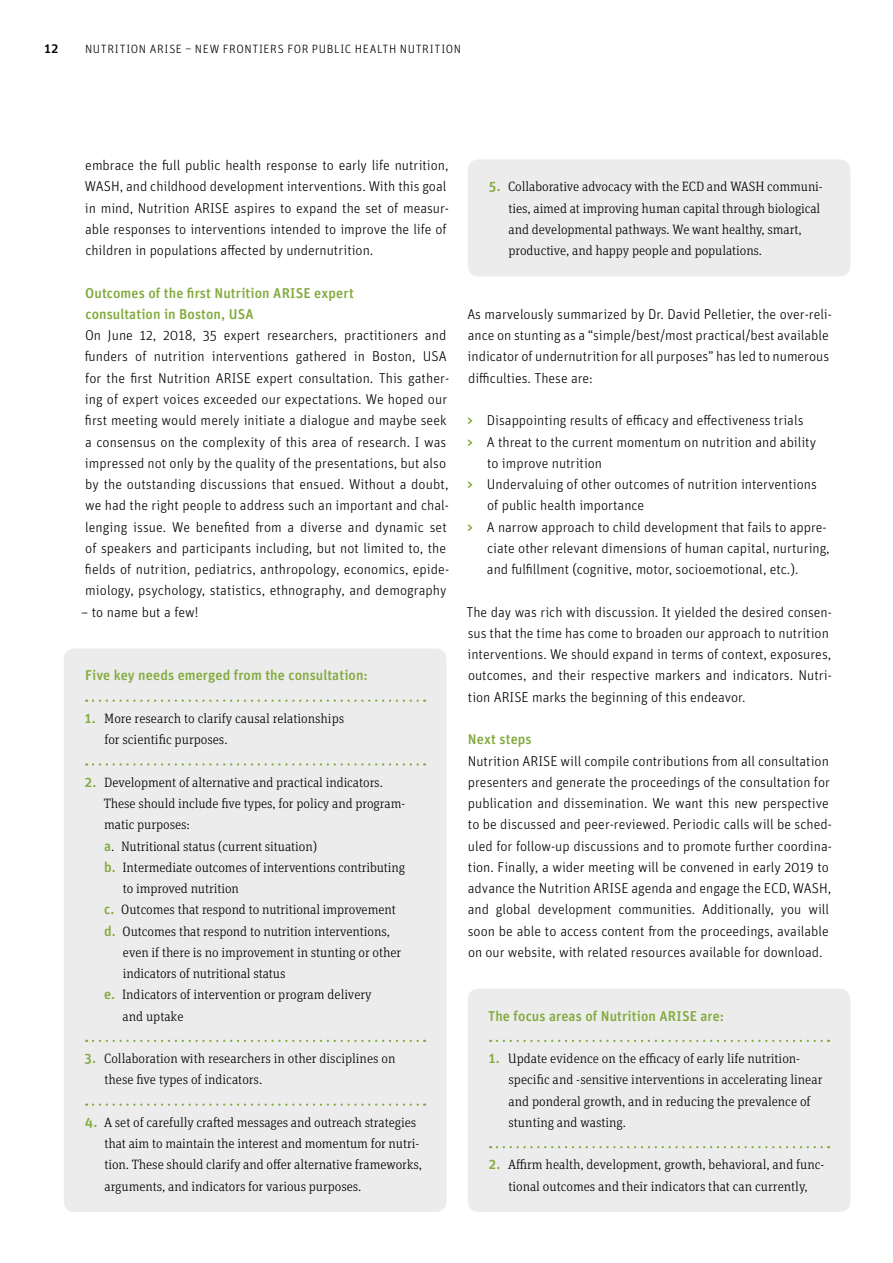
<style>
.page{position:relative;width:893px;height:1263px;background:#fff}
.page>*{position:absolute;margin:0;border:0;box-sizing:border-box;transform-origin:0 0}
.t1{font:300 14.25px/21.3px "Unit Pro";color:#000}
.t2{font:500 14.25px/21.3px "Unit";letter-spacing:.005em;color:#83ab3e}
.t3{font:300 13.5px/21.3px "Unit Slab Pro";letter-spacing:-.005em;color:#000}
.t4{font:500 13.5px "Unit Pro";color:#000}
.t5{font:300 12px "Unit Pro";letter-spacing:.05em;color:#000}
.s1{font-family:"Unit";font-weight:500;font-size:14.25px;color:#83ab3e}
.s2{font-family:"Unit";font-weight:500;color:#83ab3e}
</style>
<div class="page">
<div style="left:64px;top:648px;width:382px;height:564px;background:#ececec;border-radius:11px"></div>
<div style="left:468px;top:989px;width:382px;height:223px;background:#ececec;border-radius:11px"></div>
<div style="left:468px;top:159px;width:382px;height:117px;background:#ececec;border-radius:11px"></div>
<svg style="left:93px;top:699px;width:332px;height:3px"></svg>
<svg style="left:93px;top:763px;width:332px;height:2px"></svg>
<svg style="left:93px;top:1040px;width:332px;height:2px"></svg>
<svg style="left:93px;top:1103px;width:332px;height:3px"></svg>
<svg style="left:497px;top:1040px;width:332px;height:2px"></svg>
<svg style="left:497px;top:1146px;width:332px;height:2px"></svg>
<p class="t4" style="left:45px;top:39px;width:15px">12</p>
<p class="t5" style="left:85px;top:41px;width:377px">NUTRITION ARISE – NEW FRONTIERS FOR PUBLIC HEALTH NUTRITION</p>
<p class="t1" style="left:85px;top:154px;width:366px">embrace the full public health response to early life nutrition, WASH, and childhood development interventions. With this goal in mind, Nutrition ARISE aspires to expand the set of measur&shy;able responses to interventions intended to improve the life of children in populations affected by undernutrition.</p>
<p class="t2" style="left:85px;top:282px;width:270px">Outcomes of the first Nutrition ARISE expert consultation in Boston, USA</p>
<p class="t1" style="left:85px;top:324px;width:366px">On June 12, 2018, 35 expert researchers, practitioners and funders of nutrition interventions gathered in Boston, USA for the first Nutrition ARISE expert consultation. This gather&shy;ing of expert voices exceeded our expectations. We hoped our first meeting would merely initiate a dialogue and maybe seek a consensus on the complexity of this area of research. I was impressed not only by the quality of the presentations, but also by the outstanding discussions that ensued. Without a doubt, we had the right people to address such an important and chal&shy;lenging issue. We benefited from a diverse and dynamic set of speakers and participants including, but not limited to, the fields of nutrition, pediatrics, anthropology, economics, epide&shy;miology, psychology, statistics, ethnography, and demography</p>
<p class="t1" style="left:81px;top:601px;width:119px">– to name but a few!</p>
<p class="t2" style="left:85px;top:664px;width:284px">Five key needs emerged from the consultation:</p>
<p class="t3" style="left:104px;top:707px;width:241px;text-indent:-20px"><span class="s1">1.</span> More research to clarify causal relationships for scientific purposes.</p>
<p class="t3" style="left:85px;top:771px;width:299px"><span class="s1">2.</span> Development of alternative and practical indicators.</p>
<p class="t3" style="left:104px;top:792px;width:303px">These should include five types, for policy and program-</p>
<p class="t3" style="left:104px;top:813px;width:87px">matic purposes:</p>
<p class="t3" style="left:104px;top:835px;width:215px"><span class="s1">a</span>. Nutritional status (current situation)</p>
<p class="t3" style="left:104px;top:856px;width:302px"><span class="s1">b.</span> Intermediate outcomes of interventions contributing</p>
<p class="t3" style="left:123px;top:877px;width:118px">to improved nutrition</p>
<p class="t3" style="left:104px;top:898px;width:293px"><span class="s1">c.</span> Outcomes that respond to nutritional improvement</p>
<p class="t3" style="left:104px;top:920px;width:287px"><span class="s1">d.</span> Outcomes that respond to nutrition interventions,</p>
<p class="t3" style="left:123px;top:941px;width:280px">even if there is no improvement in stunting or other</p>
<p class="t3" style="left:123px;top:962px;width:164px">indicators of nutritional status</p>
<p class="t3" style="left:104px;top:983px;width:269px"><span class="s1">e.</span> Indicators of intervention or program delivery</p>
<p class="t3" style="left:122px;top:1005px;width:63px">and uptake</p>
<p class="t3" style="left:104px;top:1047px;width:293px;text-indent:-20px"><span class="s1">3.</span> Collaboration with researchers in other disciplines on these five types of indicators.</p>
<p class="t3" style="left:104px;top:1111px;width:319px;text-indent:-20px"><span class="s1">4.</span> A set of carefully crafted messages and outreach strategies that aim to maintain the interest and momentum for nutri&shy;tion. These should clarify and offer alternative frameworks, arguments, and indicators for various purposes.</p>
<p class="t3" style="left:508px;top:176px;width:316px;text-indent:-19px"><span class="s1">5.</span> Collaborative advocacy with the ECD and WASH communi&shy;ties, aimed at improving human capital through biological and developmental pathways. We want healthy, smart, productive, and happy people and populations.</p>
<p class="t1" style="left:467px;top:303px;width:366px">As marvelously summarized by Dr. David Pelletier, the over-reli&shy;ance on stunting as a “simple/best/most practical/best available indicator of undernutrition for all purposes” has led to numerous difficulties. These are:</p>
<p class="t1" style="left:467px;top:409px;width:338px"><span class="s2">&gt;</span> Disappointing results of efficacy and effectiveness trials</p>
<p class="t1" style="left:467px;top:431px;width:350px"><span class="s2">&gt;</span> A threat to the current momentum on nutrition and ability</p>
<p class="t1" style="left:487px;top:452px;width:117px">to improve nutrition</p>
<p class="t1" style="left:467px;top:473px;width:351px"><span class="s2">&gt;</span> Undervaluing of other outcomes of nutrition interventions</p>
<p class="t1" style="left:487px;top:494px;width:159px">of public health importance</p>
<p class="t1" style="left:467px;top:516px;width:361px"><span class="s2">&gt;</span> A narrow approach to child development that fails to appre-</p>
<p class="t1" style="left:487px;top:537px;width:344px">ciate other relevant dimensions of human capital, nurturing,</p>
<p class="t1" style="left:487px;top:558px;width:313px">and fulfillment (cognitive, motor, socioemotional, etc.).</p>
<p class="t1" style="left:466px;top:601px;width:367px">The day was rich with discussion. It yielded the desired consen&shy;sus that the time has come to broaden our approach to nutrition interventions. We should expand in terms of context, exposures, outcomes, and their respective markers and indicators. Nutri&shy;tion ARISE marks the beginning of this endeavor.</p>
<p class="t2" style="left:468px;top:728px;width:65px">Next steps</p>
<p class="t1" style="left:468px;top:749px;width:366px">Nutrition ARISE will compile contributions from all consultation presenters and generate the proceedings of the consultation for publication and dissemination. We want this new perspective to be discussed and peer-reviewed. Periodic calls will be sched&shy;uled for follow-up discussions and to promote further coordina&shy;tion. Finally, a wider meeting will be convened in early 2019 to advance the Nutrition ARISE agenda and engage the ECD, WASH, and global development communities. Additionally, you will soon be able to access content from the proceedings, available on our website, with related resources available for download.</p>
<p class="t2" style="left:488px;top:1005px;width:238px">The focus areas of Nutrition ARISE are:</p>
<p class="t3" style="left:508px;top:1047px;width:315px;text-indent:-20px"><span class="s1">1.</span> Update evidence on the efficacy of early life nutrition&shy;specific and -sensitive interventions in accelerating linear and ponderal growth, and in reducing the prevalence of stunting and wasting.</p>
<p class="t3" style="left:489px;top:1154px;width:337px;text-align:center"><span class="s1">2.</span> Affirm health, development, growth, behavioral, and func&shy;tional outcomes and their indicators that can currently,</p>
</div>
